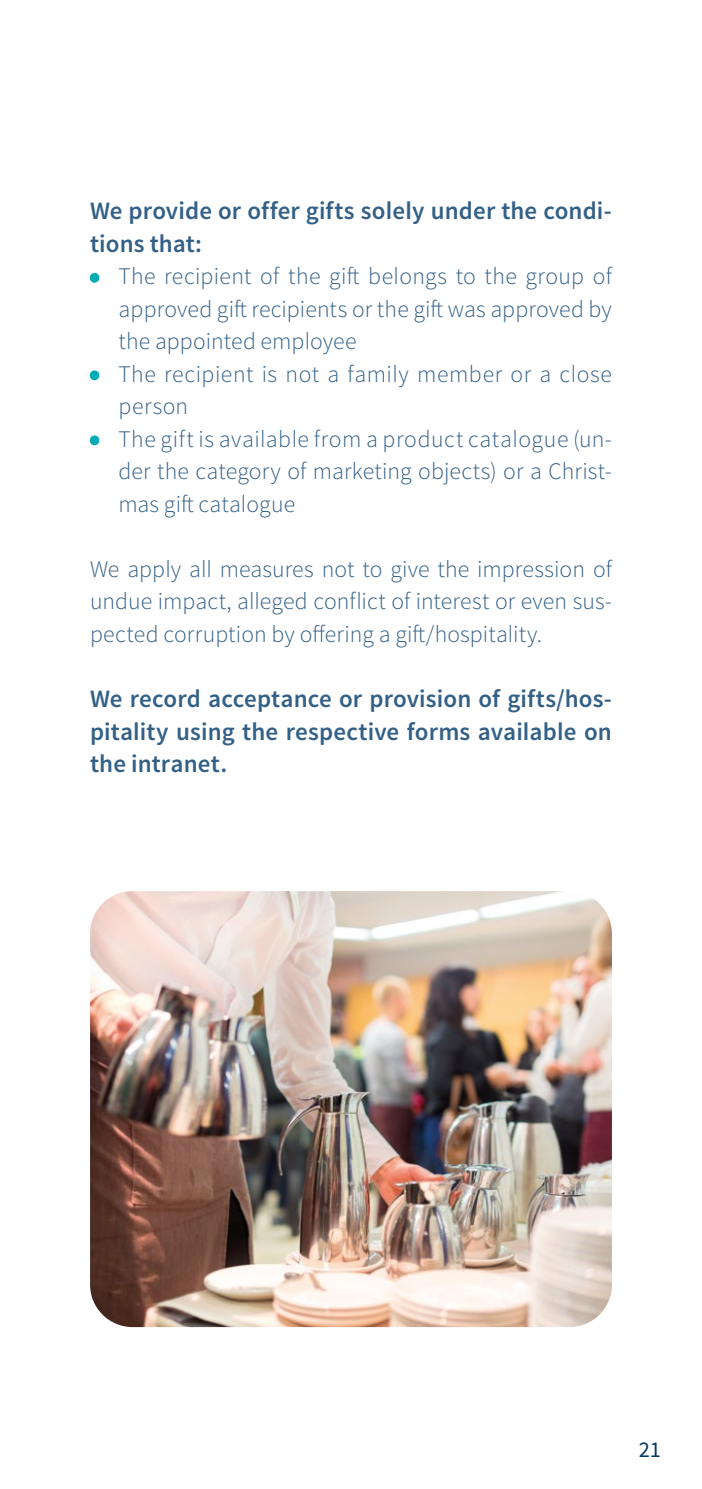
<style>
.page{position:relative;width:702px;height:1489px;background:#fff}
.page>*{position:absolute;margin:0;border:0;box-sizing:border-box;transform-origin:0 0}
.t1{font:600 25px/32.5px "Source Sans Pro";letter-spacing:.005em;color:#336087}
.t2{font:300 23.75px/32.5px "Source Sans Pro";letter-spacing:.005em;color:#336087;text-align:justify}
.t3{font:300 23.75px/32.5px "Source Sans Pro";letter-spacing:.025em;color:#336087}
.t4{font:22.5px "Source Sans Pro";color:#003869}
.s1{font-weight:900;font-size:25px;color:#00abb5}
</style>
<div class="page">
<img style="left:90px;top:891px;width:522px;height:435px">
<p class="t1" style="left:90px;top:195px;width:523px">We provide or offer gifts solely under the condi&shy;tions that:</p>
<p class="t2" style="left:118px;top:260px;width:495px;text-indent:-28px"><span class="s1">•</span> The recipient of the gift belongs to the group of approved gift recipients or the gift was approved by the appointed employee</p>
<p class="t3" style="left:118px;top:358px;width:495px;text-indent:-28px"><span class="s1">•</span> The recipient is not a family member or a close person</p>
<p class="t2" style="left:118px;top:423px;width:495px;text-indent:-28px"><span class="s1">•</span> The gift is available from a product catalogue (un&shy;der the category of marketing objects) or a Christ&shy;mas gift catalogue</p>
<p class="t2" style="left:90px;top:553px;width:523px">We apply all measures not to give the impression of undue impact, alleged conflict of interest or even sus&shy;pected corruption by offering a gift/hospitality.</p>
<p class="t1" style="left:90px;top:683px;width:523px;text-align:justify">We record acceptance or provision of gifts/hos&shy;pitality using the respective forms available on the intranet.</p>
<p class="t4" style="left:638px;top:1434px;width:24px">21</p>
</div>
